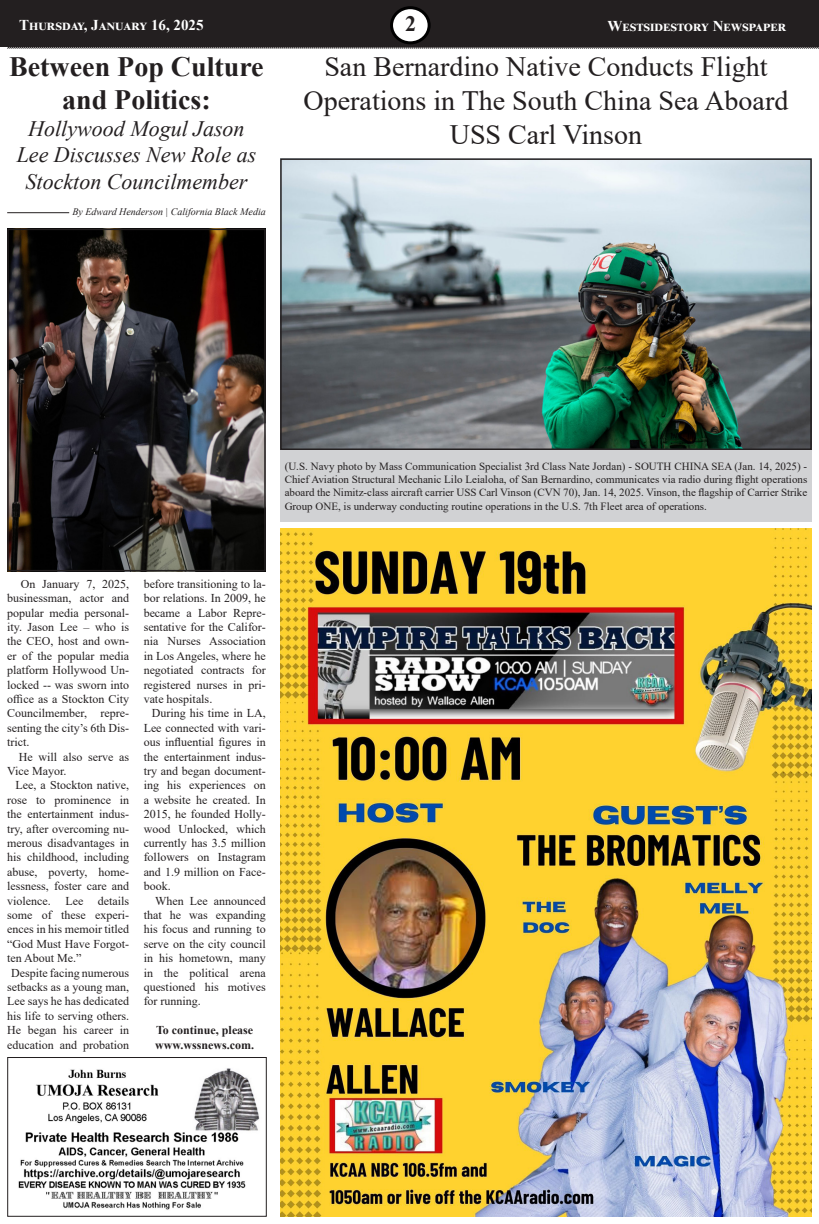
<style>
.page{position:relative;width:819px;height:1224px;background:#fff}
.page>*{position:absolute;margin:0;border:0;box-sizing:border-box;transform-origin:0 0}
.t1{font:28px/33.6px "Times New Roman";color:#231f20;text-align:center}
.t2{font:700 28px/33.6px "Times New Roman";color:#231f20;text-align:center}
.t3{font:italic 22px/26.4px "Times New Roman";color:#231f20;text-align:center}
.t4{font:700 22px "Times New Roman";color:#231f20}
.t5{font:700 15px "Times New Roman";color:#fff}
.t6{font:12px/14.4px "Times New Roman";color:#231f20;text-align:justify}
.t7{font:700 12px "Times New Roman";color:#231f20}
.center{font:11px/13.2px "Times New Roman";color:#231f20;text-align:justify}
.t8{font:italic 10px "Times New Roman";color:#231f20}
</style>
<div class="page">
<div style="left:0;top:0;width:819px;height:46px;background:#231f20"></div>
<div style="left:392px;top:8px;width:37px;height:35px;background:#fff;border-radius:50%"></div>
<div style="left:390px;top:6px;width:41px;height:38px;border:3px solid #000;border-radius:50%"></div>
<svg style="left:6px;top:44px;width:813px;height:5px"></svg>
<div style="left:280px;top:450px;width:532px;height:72px;background:#d1d2d4"></div>
<img style="left:283px;top:161px;width:526px;height:286px">
<div style="left:280px;top:158px;width:532px;height:292px;border:2px solid #231f20"></div>
<img style="left:280px;top:529px;width:532px;height:688px">
<img style="left:18px;top:1068px;width:242px;height:142px">
<div style="left:7px;top:1057px;width:260px;height:160px;border:1px solid #231f20"></div>
<hr style="left:7px;top:212px;width:62px;height:1px;background:#231f20">
<img style="left:10px;top:232px;width:253px;height:336px">
<div style="left:7px;top:229px;width:259px;height:342px;border:2px solid #231f20"></div>
<p class="t5" style="left:19px;top:14px;width:186px">Thursday, January 16, 2025</p>
<h2 class="t4" style="left:405px;top:8px;width:12px">2</h2>
<p class="t5" style="left:608px;top:15px;width:180px">Westsidestory Newspaper</p>
<p class="t1" style="left:324px;top:49px;width:445px">San Bernardino Native Conducts Flight</p>
<p class="t1" style="left:304px;top:83px;width:486px">Operations in The South China Sea Aboard<br>USS Carl Vinson</p>
<p class="t2" style="left:9px;top:49px;width:256px">Between Pop Culture and Politics:</p>
<p class="t3" style="left:17px;top:115px;width:241px">Hollywood Mogul Jason<br>Lee Discusses New Role as<br>Stockton Councilmember</p>
<p class="t8" style="left:72px;top:205px;width:195px">By Edward Henderson | California Black Media</p>
<p class="center" style="left:285px;top:459px;width:524px">(U.S. Navy photo by Mass Communication Specialist 3rd Class Nate Jordan) - SOUTH CHINA SEA (Jan. 14, 2025) - Chief Aviation Structural Mechanic Lilo Leialoha, of San Bernardino, communicates via radio during flight operations aboard the Nimitz-class aircraft carrier USS Carl Vinson (CVN 70), Jan. 14, 2025. Vinson, the flagship of Carrier Strike Group ONE, is underway conducting routine operations in the U.S. 7th Fleet area of operations.</p>
<p class="t6" style="left:7px;top:576px;width:124px;text-indent:14px">On January 7, 2025, businessman, actor and popular media personal&shy;ity. Jason Lee – who is the CEO, host and own&shy;er of the popular media platform Hollywood Un&shy;locked -- was sworn into office as a Stockton City Councilmember, repre&shy;senting the city’s 6th Dis&shy;trict.</p>
<p class="t6" style="left:7px;top:749px;width:124px;text-indent:12px">He will also serve as<br>Vice Mayor.</p>
<p class="t6" style="left:7px;top:778px;width:124px;text-indent:8px">Lee, a Stockton native, rose to prominence in the entertainment indus&shy;try, after overcoming nu&shy;merous disadvantages in his childhood, including abuse, poverty, home&shy;lessness, foster care and violence. Lee details some of these experi&shy;ences in his memoir titled “God Must Have Forgot&shy;ten About Me.”</p>
<p class="t6" style="left:7px;top:965px;width:124px;text-align:center">Despite facing numerous setbacks as a young man,<br>Lee says he has dedicated his life to serving others.<br>He began his career in education and probation</p>
<p class="t6" style="left:144px;top:576px;width:124px">before transitioning to la&shy;bor relations. In 2009, he became a Labor Repre&shy;sentative for the Califor&shy;nia Nurses Association in Los Angeles, where he negotiated contracts for registered nurses in pri&shy;vate hospitals.</p>
<p class="t6" style="left:144px;top:706px;width:124px;text-indent:8px">During his time in LA, Lee connected with vari&shy;ous influential figures in the entertainment indus&shy;try and began document&shy;ing his experiences on a website he created. In 2015, he founded Holly&shy;wood Unlocked, which currently has 3.5 million followers on Instagram and 1.9 million on Face&shy;book.</p>
<p class="t6" style="left:144px;top:893px;width:124px;text-indent:12px">When Lee announced that he was expanding his focus and running to serve on the city council in his hometown, many in the political arena questioned his motives for running.</p>
<p class="t7" style="left:156px;top:1021px;width:99px">To continue, please</p>
<p class="t7" style="left:155px;top:1036px;width:100px">www.wssnews.com.</p>
</div>
